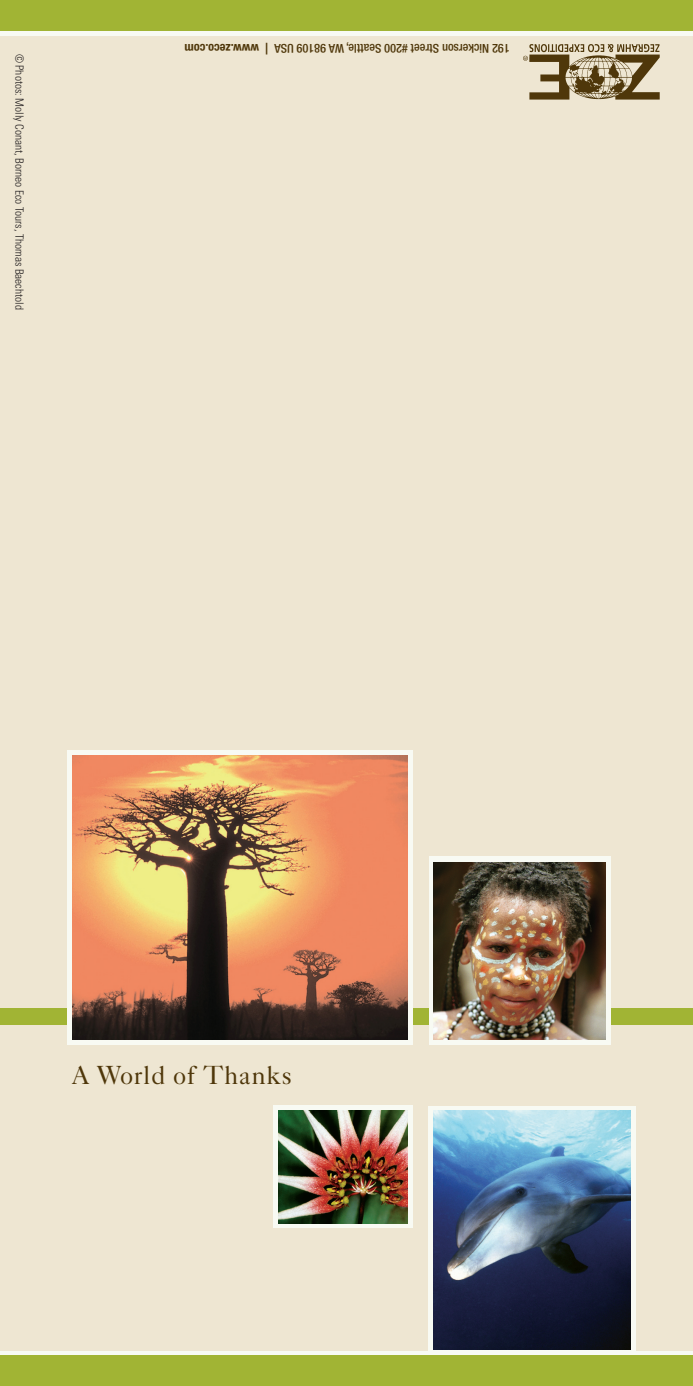
<style>
.page{position:relative;width:693px;height:1386px;background:#eee6d2}
.page>*{position:absolute;margin:0;border:0;box-sizing:border-box;transform-origin:0 0}
.t1{font:26.25px "Caslon Five Forty";letter-spacing:.02em;color:#4f370a}
.t2{font:500 condensed 15.75px "Helvetica Neue LT Pro";color:#4f370a}
.t3{font:500 condensed 12.25px "Helvetica Neue LT Pro";color:#4f370a}
.t4{font:700 condensed 12.25px "Helvetica Neue LT Pro";color:#4f370a}
.t5{font:300 condensed 11.38px "Univers";color:#231f20}
</style>
<div class="page">
<div style="left:0;top:1354px;width:693px;height:32px;background:#a1b434"></div>
<div style="left:0;top:1008px;width:693px;height:16px;background:#a1b434"></div>
<div style="left:429px;top:1106px;width:207px;height:248px;background:#f8faf3"></div>
<div style="left:67px;top:750px;width:346px;height:295px;background:#f8faf3"></div>
<img style="left:72px;top:756px;width:336px;height:284px">
<div style="left:429px;top:857px;width:181px;height:188px;background:#f8faf3"></div>
<img style="left:434px;top:862px;width:171px;height:178px">
<div style="left:273px;top:1106px;width:140px;height:122px;background:#f8faf3"></div>
<img style="left:279px;top:1110px;width:129px;height:114px">
<img style="left:434px;top:1110px;width:197px;height:239px">
<hr style="left:0;top:1351px;width:693px;height:4px;background:#f8faf3">
<div style="left:0;top:0;width:693px;height:32px;background:#a1b434"></div>
<hr style="left:0;top:32px;width:693px;height:4px;background:#f8faf3">
<img style="left:523px;top:44px;width:137px;height:56px">
<p class="t5" style="left:26px;top:54px;width:257px;rotate:90deg">© Photos: Molly Conant, Borneo Eco Tours, Thomas Baechtold</p>
<p class="t4" style="left:259px;top:56px;width:76px;rotate:-180deg">www.zeco.com</p>
<h2 class="t2" style="left:269px;top:58px;width:5px;rotate:-180deg">|</h2>
<p class="t3" style="left:510px;top:56px;width:237px;rotate:-180deg">192 Nickerson Street #200 Seattle, WA 98109 USA</p>
<h1 class="t1" style="left:72px;top:1059px;width:222px">A World of Thanks</h1>
</div>
